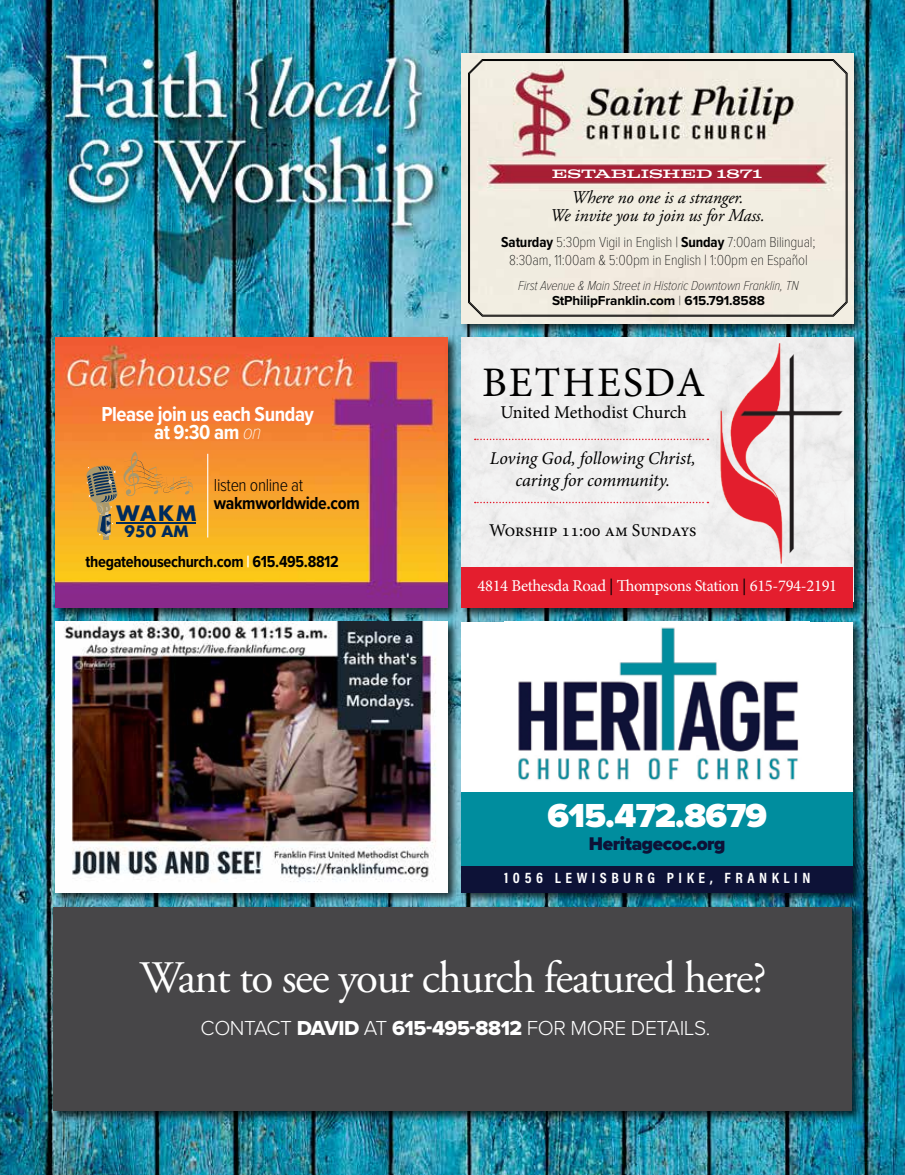
<style>
.page{position:relative;width:905px;height:1175px;background:#fff}
.page>*{position:absolute;margin:0;border:0;box-sizing:border-box;transform-origin:0 0}
.t1{font:45px "Adobe Garamond Pro";letter-spacing:-.03em;color:#fff}
.t2{font:42px "Minion Pro";letter-spacing:.045em;color:#000}
.t3{font:900 34.5px "Proxima Nova";letter-spacing:-.02em;color:#fff}
.t4{font:300 21px "Proxima Nova";letter-spacing:-.02em;color:#fff}
.t5{font:700 21px/18px "Proxima Nova Cond";letter-spacing:-.02em;color:#fff;text-align:center}
.t6{font:700 20.7px "Futura";color:#002b5c}
.t7{font:900 19.05px "Proxima Nova";letter-spacing:-.02em;color:#0d1237}
.t8{font:italic 18px/18px "Adobe Garamond Pro";letter-spacing:-.01em;color:#000;text-align:center}
.t9{font:italic 18px/21.6px "Minion Pro";letter-spacing:-.01em;color:#000;text-align:center}
.t10{font:18px "Minion Pro";color:#000}
.t11{font:700 18px "Proxima Nova Cond";letter-spacing:-.02em;color:#000}
.t12{font:300 18px "Proxima Nova Cond";letter-spacing:-.02em;color:#000}
.t13{font:16.5px "Minion Pro";letter-spacing:-.02em;color:#fff}
.t14{font:700 16.5px "Proxima Nova Cond";letter-spacing:-.02em;color:#000}
.t15{font:700 15.3px "Futura";color:#002b5c}
.t16{font:100 15px/18px "Proxima Nova Cond";letter-spacing:-.01em;color:#000;text-align:center}
.t17{font:700 15px "Acumin Pro Cond";letter-spacing:.3em;color:#fff}
.t18{font:italic 100 13.5px "Proxima Nova Cond";letter-spacing:-.01em;color:#000}
.t19{font:700 13.5px "Proxima Nova";letter-spacing:-.01em;color:#000}
.t20{font:12px "Colt";color:#fff}
.s1{font-weight:100;font-style:italic}
.s2{color:#fff}
.s3{font-weight:700}
.s4{font-family:"Proxima Nova T";font-weight:100}
.s5{color:#000}
.s6{font-family:"Proxima Nova Extrabld";font-weight:400}
</style>
<div class="page">
<img style="left:0;top:0;width:904px;height:1174px">
<div style="left:52px;top:334px;width:408px;height:286px;background:#000;opacity:.75"></div>
<img style="left:56px;top:337px;width:391px;height:270px">
<hr style="left:116px;top:522px;width:80px;height:2px;background:#002b5c">
<svg style="left:86px;top:451px;width:107px;height:89px;background:#dc9837"></svg>
<hr style="left:207px;top:454px;width:1px;height:83px;background:#fff">
<div style="left:52px;top:619px;width:408px;height:285px;background:#000;opacity:.75"></div>
<img style="left:56px;top:622px;width:391px;height:270px">
<div style="left:458px;top:334px;width:407px;height:286px;background:#000;opacity:.75"></div>
<div style="left:461px;top:337px;width:392px;height:230px;background:#f0eff0"></div>
<img style="left:719px;top:341px;width:124px;height:223px">
<div style="left:461px;top:567px;width:392px;height:40px;background:#e41e2e"></div>
<svg style="left:475px;top:438px;width:233px;height:2px"></svg>
<svg style="left:475px;top:502px;width:233px;height:1px"></svg>
<div style="left:458px;top:619px;width:407px;height:285px;background:#000;opacity:.75"></div>
<div style="left:461px;top:622px;width:392px;height:270px;background:#fff"></div>
<img style="left:518px;top:627px;width:281px;height:153px">
<div style="left:461px;top:791px;width:392px;height:78px;background:#008d9e"></div>
<div style="left:461px;top:866px;width:392px;height:26px;background:#0d1237"></div>
<div style="left:458px;top:50px;width:407px;height:286px;background:#000;opacity:.75"></div>
<div style="left:461px;top:53px;width:392px;height:270px;background:#f2ece0"></div>
<svg style="left:467px;top:58px;width:381px;height:259px;background:#6a6863"></svg>
<svg style="left:469px;top:60px;width:377px;height:255px;background:#e1d2c9"></svg>
<div style="left:50px;top:903px;width:814px;height:219px;background:#000;opacity:.75"></div>
<div style="left:53px;top:906px;width:798px;height:204px;background:#474648"></div>
<h3 class="t5" style="left:101px;top:405px;width:214px">Please join us each Sunday at 9:30 am <span class="s1">on</span></h3>
<p class="t12" style="left:214px;top:472px;width:91px">listen online at</p>
<p class="t11" style="left:214px;top:490px;width:147px">wakmworldwide.com</p>
<h3 class="t6" style="left:116px;top:499px;width:81px">WAKM</h3>
<p class="t15" style="left:125px;top:521px;width:65px">950 AM</p>
<p class="t14" style="left:86px;top:549px;width:255px">thegatehousechurch.com <span class="s2">|</span> 615.495.8812</p>
<p class="t20" style="left:552px;top:166px;width:212px">ESTABLISHED 1871</p>
<p class="t8" style="left:550px;top:189px;width:216px">Where no one is a stranger.<br>We invite you to join us for Mass.</p>
<p class="t16" style="left:501px;top:232px;width:316px"><span class="s3">Saturday</span> 5:30pm Vigil in English | <span class="s3">Sunday</span> 7:00am Bilingual;<br>8:30am, 11:00am &amp; 5:00pm in English | 1:00pm en Español</p>
<p class="t18" style="left:518px;top:275px;width:282px">First Avenue &amp; Main Street in Historic Downtown Franklin, TN</p>
<p class="t19" style="left:552px;top:290px;width:214px">StPhilipFranklin.com <span class="s4">|</span> 615.791.8588</p>
<h2 class="t2" style="left:482px;top:355px;width:224px">BETHESDA</h2>
<p class="t10" style="left:500px;top:400px;width:188px">United Methodist Church</p>
<p class="t9" style="left:489px;top:447px;width:207px">Loving God, following Christ, caring for community.</p>
<p class="t10" style="left:489px;top:518px;width:209px">Worship 11:00 am Sundays</p>
<p class="t13" style="left:477px;top:574px;width:361px">4814 Bethesda Road <span class="s5">|</span> Thompsons Station <span class="s5">|</span> 615-794-2191</p>
<h3 class="t3" style="left:547px;top:790px;width:221px">615.472.8679</h3>
<p class="t7" style="left:589px;top:829px;width:138px">Heritagecoc.org</p>
<p class="t17" style="left:504px;top:867px;width:308px">1056 LEWISBURG PIKE, FRANKLIN</p>
<h1 class="t1" style="left:140px;top:950px;width:628px">Want to see your church featured here?</h1>
<h3 class="t4" style="left:201px;top:1012px;width:511px">CONTACT <span class="s6">DAVID</span> AT <span class="s6">615-495-8812</span> FOR MORE DETAILS.</h3>
</div>
